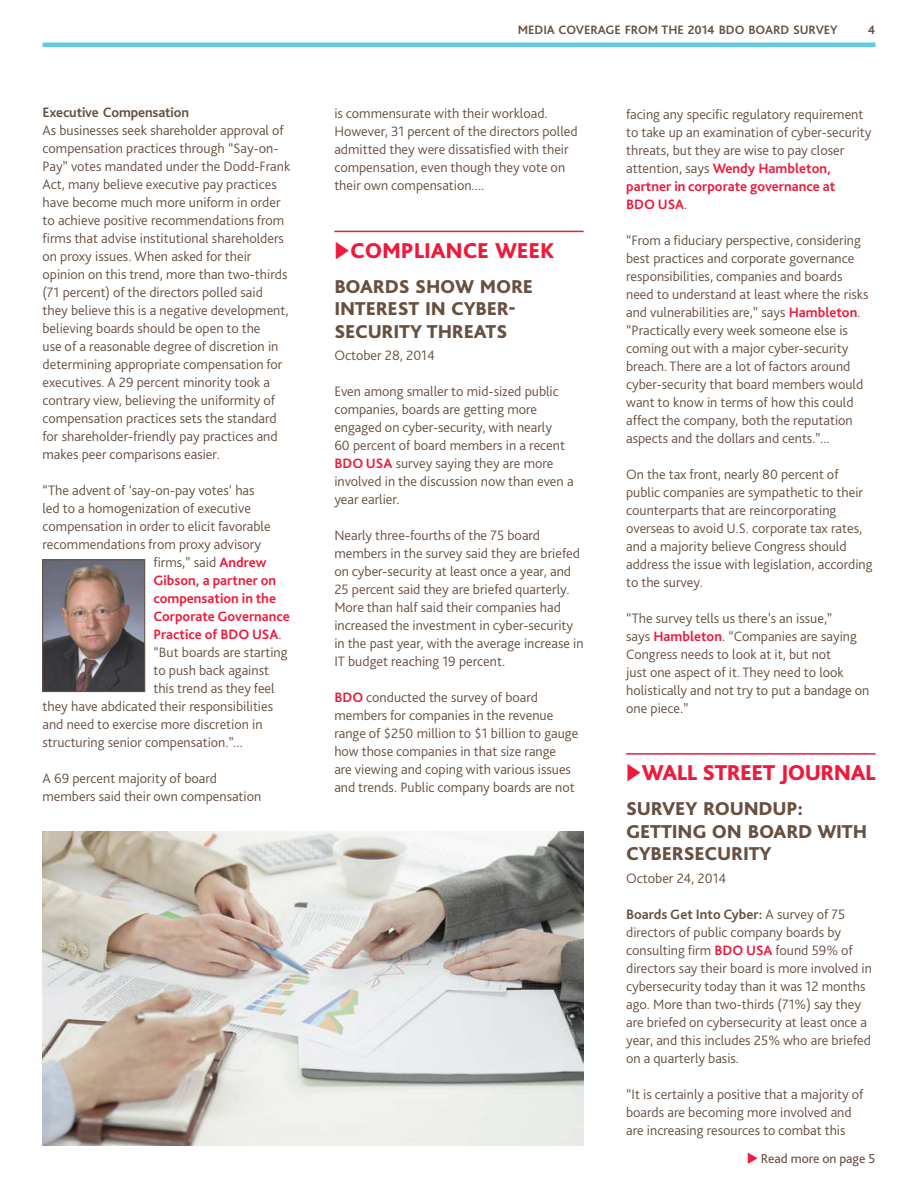
<style>
.page{position:relative;width:918px;height:1188px;background:#fff}
.page>*{position:absolute;margin:0;border:0;box-sizing:border-box;transform-origin:0 0}
.t1{font:800 22.5px "Bliss Pro";letter-spacing:-.025em;color:#ed1a3b}
.t2{font:800 22.5px "Bliss Pro";letter-spacing:-.005em;color:#ed1a3b}
.t3{font:800 19.5px/22.5px "Bliss Pro";letter-spacing:-.01em;color:#685041}
.t4{font:300 14.25px/18px "Bliss Pro";color:#685041}
.t5{font:700 14.25px "Bliss Pro";color:#ed1a3b}
.t6{font:700 14.25px "Bliss Pro";letter-spacing:-.01em;color:#685041}
.t7{font:13.5px "Bliss Pro";color:#685041}
.t8{font:700 12.75px "Bliss Pro";letter-spacing:-.005em;color:#685041}
.s1{font-weight:700;color:#ed1a3b}
.s2{font-weight:300;color:#685041}
.s3{font-weight:700}
.s4{color:#ed1a3b}
</style>
<div class="page">
<hr style="left:43px;top:43px;width:832px;height:4px;background:#62cae3">
<hr style="left:334px;top:231px;width:250px;height:1px;background:#ed1a3b">
<hr style="left:626px;top:753px;width:249px;height:2px;background:#ed1a3b">
<img style="left:45px;top:562px;width:98px;height:128px">
<div style="left:43px;top:560px;width:102px;height:132px;border:1px solid #685041"></div>
<img style="left:43px;top:831px;width:541px;height:314px">
<p class="t6" style="left:43px;top:104px;width:148px">Executive Compensation</p>
<p class="t4" style="left:43px;top:121px;width:249px">As businesses seek shareholder approval of compensation practices through “Say-on-Pay” votes mandated under the Dodd-Frank Act, many believe executive pay practices have become much more uniform in order to achieve positive recommendations from firms that advise institutional shareholders on proxy issues. When asked for their opinion on this trend, more than two-thirds (71 percent) of the directors polled said they believe this is a negative development, believing boards should be open to the<br>use of a reasonable degree of discretion in determining appropriate compensation for executives. A 29 percent minority took a contrary view, believing the uniformity of compensation practices sets the standard for shareholder-friendly pay practices and makes peer comparisons easier.</p>
<p class="t4" style="left:43px;top:481px;width:214px">“The advent of ‘say-on-pay votes’ has</p>
<p class="t4" style="left:43px;top:499px;width:210px">led to a homogenization of executive</p>
<p class="t4" style="left:43px;top:517px;width:230px">compensation in order to elicit favorable</p>
<p class="t4" style="left:43px;top:535px;width:220px">recommendations from proxy advisory</p>
<p class="t4" style="left:153px;top:553px;width:115px">firms,” said <span class="s1">Andrew</span></p>
<p class="t5" style="left:153px;top:571px;width:124px">Gibson, a partner on</p>
<p class="t5" style="left:153px;top:589px;width:124px">compensation in the</p>
<p class="t5" style="left:153px;top:607px;width:138px">Corporate Governance</p>
<p class="t5" style="left:153px;top:625px;width:130px">Practice of BDO USA<span class="s2">.</span></p>
<p class="t4" style="left:153px;top:643px;width:136px">“But boards are starting</p>
<p class="t4" style="left:153px;top:661px;width:117px">to push back against</p>
<p class="t4" style="left:153px;top:679px;width:123px">this trend as they feel</p>
<p class="t4" style="left:43px;top:697px;width:232px">they have abdicated their responsibilities</p>
<p class="t4" style="left:43px;top:715px;width:222px">and need to exercise more discretion in</p>
<p class="t4" style="left:43px;top:733px;width:202px">structuring senior compensation.”...</p>
<p class="t4" style="left:43px;top:769px;width:220px">A 69 percent majority of board members said their own compensation</p>
<p class="t8" style="left:518px;top:22px;width:321px">MEDIA COVERAGE FROM THE 2014 BDO BOARD SURVEY</p>
<p class="t8" style="left:868px;top:22px;width:9px">4</p>
<p class="t4" style="left:334px;top:104px;width:245px">is commensurate with their workload.<br>However, 31 percent of the directors polled admitted they were dissatisfied with their compensation, even though they vote on their own compensation....</p>
<h1 class="t2" style="left:334px;top:236px;width:222px">◆COMPLIANCE WEEK</h1>
<h2 class="t3" style="left:334px;top:275px;width:200px">BOARDS SHOW MORE<br>INTEREST IN CYBER-<br>SECURITY THREATS</h2>
<p class="t4" style="left:334px;top:346px;width:102px">October 28, 2014</p>
<p class="t4" style="left:334px;top:382px;width:241px">Even among smaller to mid-sized public companies, boards are getting more engaged on cyber-security, with nearly<br>60 percent of board members in a recent <span class="s1">BDO USA</span> survey saying they are more involved in the discussion now than even a year earlier.</p>
<p class="t4" style="left:334px;top:526px;width:251px">Nearly three-fourths of the 75 board members in the survey said they are briefed on cyber-security at least once a year, and 25 percent said they are briefed quarterly.<br>More than half said their companies had increased the investment in cyber-security in the past year, with the average increase in IT budget reaching 19 percent.</p>
<p class="t4" style="left:334px;top:688px;width:245px"><span class="s1">BDO</span> conducted the survey of board members for companies in the revenue range of $250 million to $1 billion to gauge how those companies in that size range<br>are viewing and coping with various issues and trends. Public company boards are not</p>
<p class="t4" style="left:626px;top:105px;width:247px">facing any specific regulatory requirement to take up an examination of cyber-security threats, but they are wise to pay closer attention, says <span class="s1">Wendy Hambleton, partner in corporate governance at<br>BDO USA</span>.</p>
<p class="t4" style="left:626px;top:231px;width:244px">“From a fiduciary perspective, considering best practices and corporate governance responsibilities, companies and boards need to understand at least where the risks and vulnerabilities are,” says <span class="s1">Hambleton</span>. “Practically every week someone else is coming out with a major cyber-security breach. There are a lot of factors around cyber-security that board members would want to know in terms of how this could affect the company, both the reputation aspects and the dollars and cents.”...</p>
<p class="t4" style="left:626px;top:465px;width:248px">On the tax front, nearly 80 percent of public companies are sympathetic to their counterparts that are reincorporating overseas to avoid U.S. corporate tax rates, and a majority believe Congress should address the issue with legislation, according to the survey.</p>
<p class="t4" style="left:626px;top:608px;width:245px">“The survey tells us there’s an issue,”<br>says <span class="s1">Hambleton</span>. “Companies are saying Congress needs to look at it, but not<br>just one aspect of it. They need to look holistically and not try to put a bandage on one piece.”</p>
<h1 class="t1" style="left:626px;top:759px;width:251px">◆WALL STREET JOURNAL</h1>
<h2 class="t3" style="left:626px;top:797px;width:242px">SURVEY ROUNDUP:<br>GETTING ON BOARD WITH<br>CYBERSECURITY</h2>
<p class="t4" style="left:626px;top:869px;width:102px">October 24, 2014</p>
<p class="t4" style="left:626px;top:905px;width:247px"><span class="s3">Boards Get Into Cyber:</span> A survey of 75 directors of public company boards by consulting firm <span class="s1">BDO USA</span> found 59% of directors say their board is more involved in cybersecurity today than it was 12 months ago. More than two-thirds (71%) say they are briefed on cybersecurity at least once a year, and this includes 25% who are briefed on a quarterly basis.</p>
<p class="t4" style="left:626px;top:1085px;width:239px">“It is certainly a positive that a majority of boards are becoming more involved and are increasing resources to combat this</p>
<p class="t7" style="left:747px;top:1150px;width:130px"><span class="s4">◆</span> Read more on page 5</p>
</div>
